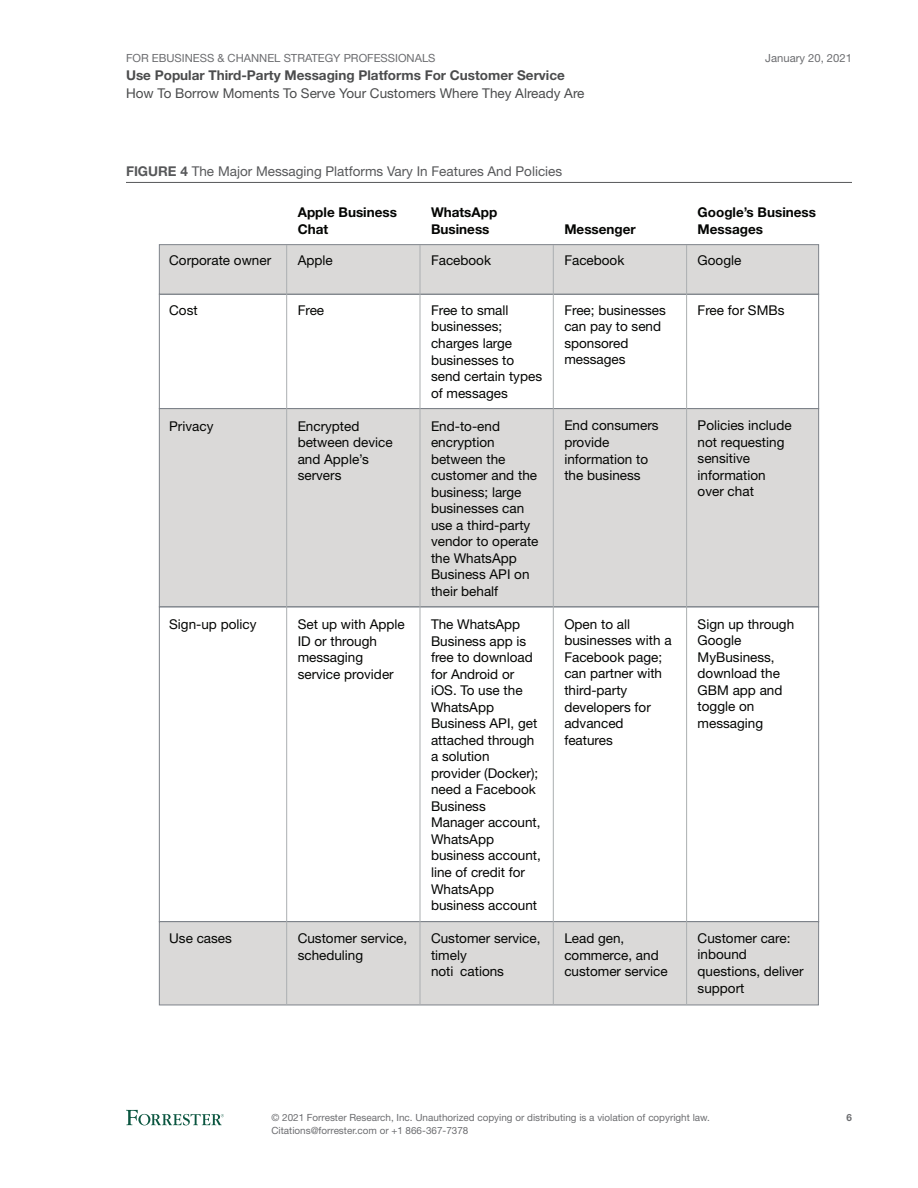
<style>
.page{position:relative;width:918px;height:1188px;background:#fff}
.page>*{position:absolute;margin:0;border:0;box-sizing:border-box;transform-origin:0 0}
.t1{font:13.5px/16.5px "Helvetica Neue LT Std";color:#040503}
.t2{font:700 13.5px/16.5px "Helvetica Neue LT Std";color:#040503}
.FigureFullPage{font:13.5px "Helvetica Neue LT Std";color:#57585a}
.t3{font:700 13.5px "Helvetica Neue LT Std";color:#4b4c4d}
.t4{font:13.5px "Helvetica Neue LT Std";color:#4b4c4d}
.t5{font:11.25px "Helvetica Neue LT Std";color:#6c6d70}
.t6{font:9.9px/12.8px "Helvetica Neue LT Std";color:#6c6d70}
.t7{font:700 9.9px "Helvetica Neue LT Std";color:#6c6d70}
.s1{font-weight:700}
</style>
<div class="page">
<svg style="left:126px;top:1110px;width:98px;height:15px"></svg>
<hr style="left:126px;top:182px;width:726px;height:1px;background:#57585a">
<div style="left:159px;top:244px;width:660px;height:51px;background:#dad9d8;border:1px solid #7e838a"></div>
<svg style="left:159px;top:293px;width:660px;height:713px"></svg>
<hr style="left:286px;top:245px;width:1px;height:760px;background:#abafb1">
<hr style="left:420px;top:245px;width:1px;height:760px;background:#abafb1">
<hr style="left:553px;top:245px;width:1px;height:760px;background:#abafb1">
<hr style="left:686px;top:245px;width:1px;height:760px;background:#abafb1">
<p class="t5" style="left:126px;top:51px;width:311px">FOR EBUSINESS &amp; CHANNEL STRATEGY PROFESSIONALS</p>
<p class="t3" style="left:126px;top:67px;width:440px">Use Popular Third-Party Messaging Platforms For Customer Service</p>
<p class="t5" style="left:765px;top:51px;width:88px">January 20, 2021</p>
<p class="t4" style="left:126px;top:85px;width:460px">How To Borrow Moments To Serve Your Customers Where They Already Are</p>
<p class="FigureFullPage" style="left:126px;top:163px;width:438px"><span class="s1">FIGURE 4</span> The Major Messaging Platforms Vary In Features And Policies</p>
<p class="t2" style="left:298px;top:204px;width:101px">Apple Business<br>Chat</p>
<p class="t2" style="left:431px;top:204px;width:68px">WhatsApp<br>Business</p>
<p class="t2" style="left:564px;top:220px;width:73px">Messenger</p>
<p class="t2" style="left:698px;top:204px;width:120px">Google’s Business<br>Messages</p>
<p class="t1" style="left:169px;top:252px;width:104px">Corporate owner</p>
<p class="t1" style="left:169px;top:302px;width:30px">Cost</p>
<p class="t1" style="left:169px;top:417px;width:46px">Privacy</p>
<p class="t1" style="left:169px;top:616px;width:89px">Sign-up policy</p>
<p class="t1" style="left:169px;top:930px;width:64px">Use cases</p>
<p class="t1" style="left:298px;top:252px;width:37px">Apple</p>
<p class="t1" style="left:298px;top:302px;width:28px">Free</p>
<p class="t1" style="left:298px;top:417px;width:97px">Encrypted between device and Apple’s servers</p>
<p class="t1" style="left:298px;top:616px;width:109px">Set up with Apple<br>ID or through messaging service provider</p>
<p class="t1" style="left:298px;top:930px;width:111px">Customer service, scheduling</p>
<p class="t1" style="left:431px;top:252px;width:62px">Facebook</p>
<p class="t1" style="left:431px;top:302px;width:113px">Free to small businesses; charges large businesses to send certain types of messages</p>
<p class="t1" style="left:431px;top:417px;width:109px">End-to-end encryption between the customer and the business; large businesses can use a third-party vendor to operate the WhatsApp<br>Business API on their behalf</p>
<p class="t1" style="left:431px;top:616px;width:111px">The WhatsApp<br>Business app is free to download for Android or iOS. To use the<br>WhatsApp<br>Business API, get attached through a solution provider (Docker); need a Facebook<br>Business<br>Manager account,<br>WhatsApp business account, line of credit for<br>WhatsApp business account</p>
<p class="t1" style="left:431px;top:930px;width:111px">Customer service, timely<br>noti cations</p>
<p class="t1" style="left:564px;top:252px;width:62px">Facebook</p>
<p class="t1" style="left:564px;top:301px;width:103px">Free; businesses can pay to send sponsored messages</p>
<p class="t1" style="left:564px;top:417px;width:96px">End consumers provide information to the business</p>
<p class="t1" style="left:564px;top:616px;width:109px">Open to all businesses with a<br>Facebook page; can partner with third-party developers for advanced features</p>
<p class="t1" style="left:564px;top:930px;width:105px">Lead gen, commerce, and customer service</p>
<p class="t1" style="left:698px;top:252px;width:45px">Google</p>
<p class="t1" style="left:698px;top:301px;width:88px">Free for SMBs</p>
<p class="t1" style="left:698px;top:417px;width:96px">Policies include not requesting sensitive information over chat</p>
<p class="t1" style="left:698px;top:616px;width:98px">Sign up through<br>Google<br>MyBusiness, download the<br>GBM app and toggle on messaging</p>
<p class="t1" style="left:698px;top:930px;width:108px">Customer care: inbound questions, deliver support</p>
<p class="t6" style="left:272px;top:1111px;width:440px">© 2021 Forrester Research, Inc. Unauthorized copying or distributing is a violation of copyright law.<br>Citations@forrester.com or +1 866-367-7378</p>
<p class="t7" style="left:846px;top:1112px;width:7px">6</p>
</div>
